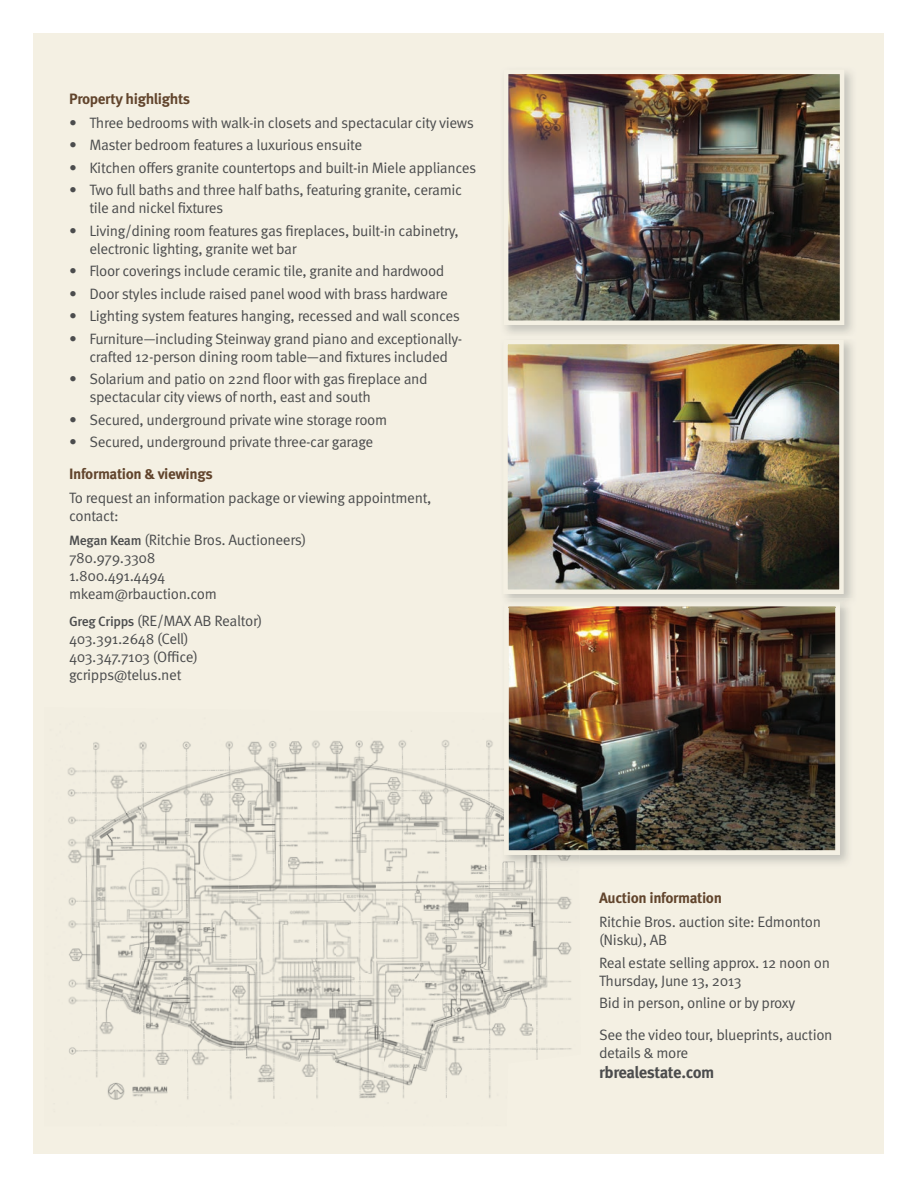
<style>
.page{position:relative;width:918px;height:1188px;background:#fff}
.page>*{position:absolute;margin:0;border:0;box-sizing:border-box;transform-origin:0 0}
.t1{font:700 16.5px "Meta Pro";letter-spacing:-.03em;color:#4b4c4d}
.t2{font:15px/18px "Meta Pro";letter-spacing:-.025em;color:#4b4c4d}
.t3{font:700 15px "Meta Pro";letter-spacing:-.025em;color:#61442c}
.s1{font-weight:500;font-size:13.5px}
</style>
<div class="page">
<div style="left:34px;top:34px;width:850px;height:1120px;background:#f4f0e3"></div>
<img style="left:93px;top:741px;width:98px;height:19px">
<img style="left:225px;top:740px;width:113px;height:22px">
<img style="left:338px;top:731px;width:112px;height:33px">
<img style="left:486px;top:740px;width:7px;height:24px">
<img style="left:67px;top:760px;width:173px;height:54px">
<img style="left:239px;top:762px;width:149px;height:54px">
<img style="left:387px;top:764px;width:113px;height:52px">
<img style="left:67px;top:812px;width:123px;height:52px">
<img style="left:190px;top:814px;width:148px;height:52px">
<img style="left:337px;top:816px;width:197px;height:54px">
<img style="left:535px;top:868px;width:12px;height:2px">
<img style="left:68px;top:864px;width:122px;height:53px">
<img style="left:189px;top:866px;width:148px;height:53px">
<img style="left:337px;top:868px;width:148px;height:53px">
<img style="left:484px;top:870px;width:88px;height:53px">
<img style="left:68px;top:917px;width:170px;height:54px">
<img style="left:238px;top:919px;width:148px;height:54px">
<img style="left:385px;top:921px;width:148px;height:52px">
<img style="left:531px;top:923px;width:41px;height:137px">
<img style="left:68px;top:969px;width:121px;height:54px">
<img style="left:188px;top:971px;width:148px;height:52px">
<img style="left:335px;top:973px;width:198px;height:54px">
<img style="left:68px;top:1021px;width:71px;height:53px">
<img style="left:138px;top:1023px;width:197px;height:53px">
<img style="left:335px;top:1025px;width:148px;height:53px">
<img style="left:482px;top:1027px;width:50px;height:51px">
<img style="left:96px;top:1074px;width:91px;height:26px">
<img style="left:187px;top:1076px;width:197px;height:24px">
<img style="left:383px;top:1078px;width:108px;height:22px">
<img style="left:505px;top:71px;width:348px;height:263px">
<img style="left:509px;top:75px;width:330px;height:245px">
<div style="left:504px;top:70px;width:340px;height:255px;border:4px solid #f4f0e3"></div>
<img style="left:500px;top:816px;width:39px;height:52px">
<img style="left:539px;top:855px;width:40px;height:13px">
<img style="left:504px;top:607px;width:332px;height:248px">
<img style="left:504px;top:602px;width:336px;height:5px">
<img style="left:508px;top:345px;width:331px;height:244px">
<div style="left:503px;top:340px;width:341px;height:254px;border:4px solid #f4f0e3"></div>
<p class="t3" style="left:69px;top:87px;width:123px">Property highlights</p>
<p class="t2" style="left:69px;top:112px;width:406px">• Three bedrooms with walk-in closets and spectacular city views</p>
<p class="t2" style="left:69px;top:135px;width:295px">• Master bedroom features a luxurious ensuite</p>
<p class="t2" style="left:69px;top:157px;width:409px">• Kitchen offers granite countertops and built-in Miele appliances</p>
<p class="t2" style="left:89px;top:180px;width:374px;text-indent:-20px">• Two full baths and three half baths, featuring granite, ceramic tile and nickel fixtures</p>
<p class="t2" style="left:89px;top:220px;width:371px;text-indent:-20px">• Living/dining room features gas fireplaces, built-in cabinetry, electronic lighting, granite wet bar</p>
<p class="t2" style="left:69px;top:261px;width:377px">• Floor coverings include ceramic tile, granite and hardwood</p>
<p class="t2" style="left:69px;top:283px;width:380px">• Door styles include raised panel wood with brass hardware</p>
<p class="t2" style="left:69px;top:306px;width:392px">• Lighting system features hanging, recessed and wall sconces</p>
<p class="t2" style="left:69px;top:328px;width:395px;text-align:center">• Furniture—including Steinway grand piano and exceptionally&shy;crafted 12-person dining room table—and fixtures included</p>
<p class="t2" style="left:89px;top:369px;width:340px;text-indent:-20px">• Solarium and patio on 22nd floor with gas fireplace and spectacular city views of north, east and south</p>
<p class="t2" style="left:69px;top:409px;width:320px">• Secured, underground private wine storage room</p>
<p class="t2" style="left:69px;top:432px;width:306px">• Secured, underground private three-car garage</p>
<p class="t3" style="left:69px;top:462px;width:145px">Information &amp; viewings</p>
<p class="t2" style="left:69px;top:487px;width:364px">To request an information package or viewing appointment, contact:</p>
<p class="t2" style="left:69px;top:530px;width:239px"><span class="s1">Megan Keam</span> (Ritchie Bros. Auctioneers)<br>780.979.3308<br>1.800.491.4494 mkeam@rbauction.com</p>
<p class="t2" style="left:69px;top:611px;width:195px"><span class="s1">Greg Cripps</span> (RE/MAX AB Realtor)<br>403.391.2648 (Cell)<br>403.347.7103 (Office) gcripps@telus.net</p>
<p class="t3" style="left:599px;top:886px;width:124px">Auction information</p>
<p class="t2" style="left:599px;top:912px;width:223px">Ritchie Bros. auction site: Edmonton (Nisku), AB</p>
<p class="t2" style="left:599px;top:953px;width:233px">Real estate selling approx. 12 noon on<br>Thursday, June 13, 2013</p>
<p class="t2" style="left:599px;top:986px;width:235px;line-height:31.5px">Bid in person, online or by proxy<br>See the video tour, blueprints, auction</p>
<p class="t2" style="left:599px;top:1043px;width:91px">details &amp; more</p>
<p class="t1" style="left:599px;top:1059px;width:117px">rbrealestate.com</p>
</div>
